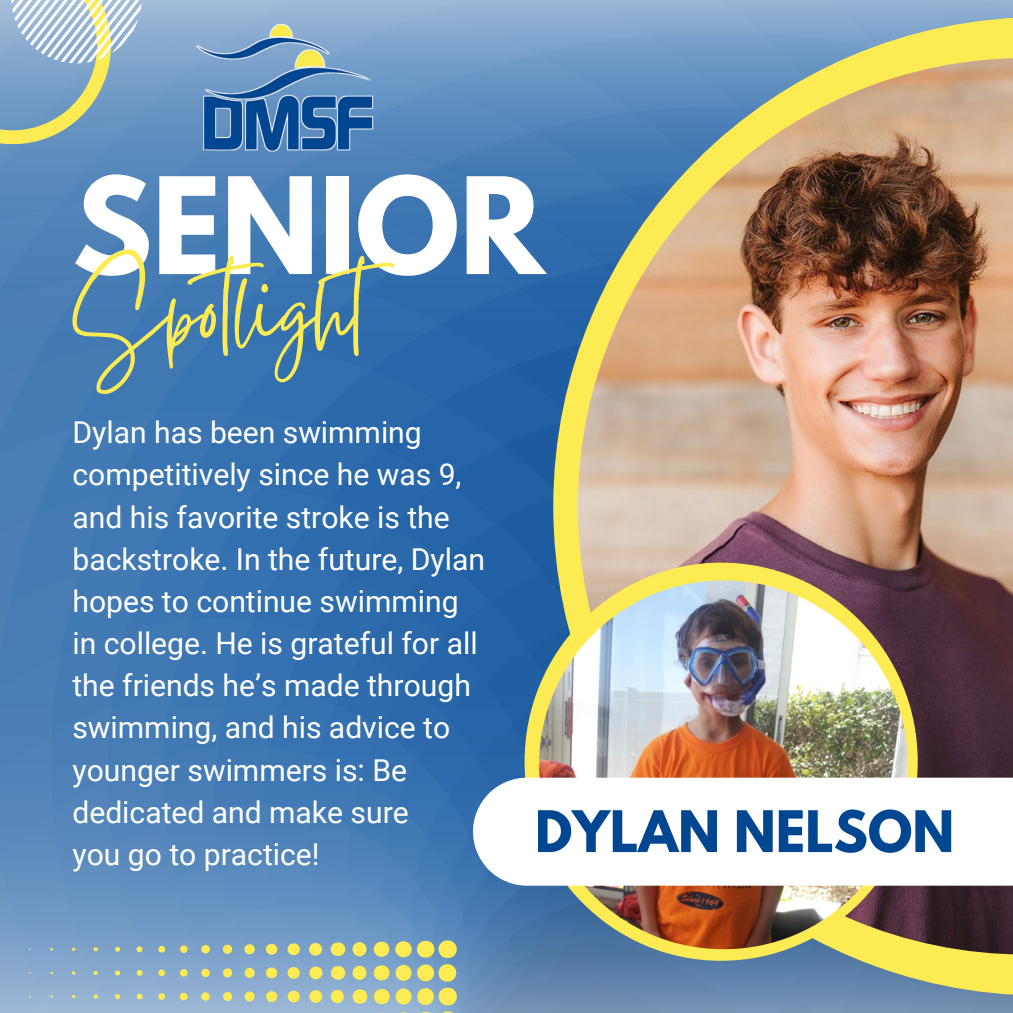
<style>
.page{position:relative;width:1013px;height:1013px;background:#fff}
.page>*{position:absolute;margin:0;border:0;box-sizing:border-box;transform-origin:0 0}
.t1{font:700 118.62px "League Spartan";color:#fff}
.t2{font:118.38px "Gistesy";color:#fceb52}
.t3{font:700 50.75px "League Spartan";color:#014691}
.t4{font:30.12px/42.1px "Roboto";color:#fff}
</style>
<div class="page">
<img style="left:0;top:331px;width:553px;height:367px">
<img style="left:0;top:698px;width:1012px;height:314px">
<img style="left:0;top:0;width:1012px;height:331px">
<svg style="left:553px;top:17px;width:459px;height:978px;background:#86a19d"></svg>
<img style="left:578px;top:58px;width:434px;height:896px">
<svg style="left:93px;top:947px;width:5px;height:4px"></svg>
<svg style="left:115px;top:946px;width:5px;height:5px"></svg>
<svg style="left:137px;top:946px;width:5px;height:6px"></svg>
<svg style="left:158px;top:945px;width:7px;height:7px"></svg>
<svg style="left:180px;top:945px;width:7px;height:7px"></svg>
<svg style="left:201px;top:945px;width:9px;height:8px"></svg>
<svg style="left:223px;top:944px;width:9px;height:9px"></svg>
<svg style="left:244px;top:944px;width:11px;height:10px"></svg>
<svg style="left:266px;top:943px;width:11px;height:11px"></svg>
<svg style="left:287px;top:943px;width:13px;height:12px"></svg>
<svg style="left:309px;top:943px;width:13px;height:12px"></svg>
<svg style="left:331px;top:942px;width:14px;height:14px"></svg>
<svg style="left:352px;top:942px;width:14px;height:14px"></svg>
<svg style="left:374px;top:941px;width:15px;height:15px"></svg>
<svg style="left:395px;top:940px;width:62px;height:18px"></svg>
<svg style="left:94px;top:970px;width:4px;height:4px"></svg>
<svg style="left:115px;top:970px;width:5px;height:5px"></svg>
<svg style="left:137px;top:970px;width:5px;height:5px"></svg>
<svg style="left:158px;top:969px;width:7px;height:7px"></svg>
<svg style="left:180px;top:969px;width:7px;height:7px"></svg>
<svg style="left:201px;top:968px;width:9px;height:9px"></svg>
<svg style="left:223px;top:968px;width:9px;height:9px"></svg>
<svg style="left:244px;top:967px;width:11px;height:10px"></svg>
<svg style="left:266px;top:967px;width:11px;height:11px"></svg>
<svg style="left:287px;top:967px;width:13px;height:11px"></svg>
<svg style="left:309px;top:966px;width:13px;height:13px"></svg>
<svg style="left:331px;top:966px;width:14px;height:13px"></svg>
<svg style="left:352px;top:965px;width:14px;height:15px"></svg>
<svg style="left:374px;top:965px;width:15px;height:15px"></svg>
<svg style="left:395px;top:964px;width:16px;height:16px"></svg>
<svg style="left:417px;top:964px;width:39px;height:17px"></svg>
<svg style="left:72px;top:994px;width:3px;height:4px"></svg>
<svg style="left:94px;top:994px;width:4px;height:4px"></svg>
<svg style="left:115px;top:994px;width:5px;height:5px"></svg>
<svg style="left:137px;top:993px;width:5px;height:6px"></svg>
<svg style="left:158px;top:993px;width:7px;height:6px"></svg>
<svg style="left:180px;top:992px;width:7px;height:8px"></svg>
<svg style="left:201px;top:992px;width:9px;height:8px"></svg>
<svg style="left:223px;top:992px;width:9px;height:9px"></svg>
<svg style="left:244px;top:991px;width:11px;height:10px"></svg>
<svg style="left:266px;top:991px;width:11px;height:10px"></svg>
<svg style="left:288px;top:990px;width:12px;height:12px"></svg>
<svg style="left:309px;top:990px;width:13px;height:12px"></svg>
<svg style="left:331px;top:989px;width:13px;height:14px"></svg>
<svg style="left:353px;top:989px;width:14px;height:14px"></svg>
<svg style="left:374px;top:988px;width:37px;height:16px"></svg>
<svg style="left:417px;top:987px;width:40px;height:18px"></svg>
<svg style="left:374px;top:1012px;width:15px;height:1px"></svg>
<svg style="left:395px;top:1011px;width:62px;height:2px"></svg>
<svg style="left:0;top:0;width:142px;height:144px;background:#9db7c2"></svg>
<img style="left:185px;top:17px;width:207px;height:148px">
<div style="left:524px;top:562px;width:393px;height:398px;background:#fceb52;border-radius:50%"></div>
<img style="left:539px;top:580px;width:368px;height:369px;border-radius:50%">
<div style="left:473px;top:777px;width:539px;height:108px;background:#fff"></div>
<p class="t1" style="left:72px;top:167px;width:473px">SENIOR</p>
<p class="t2" style="left:72px;top:225px;width:357px">Spotlight</p>
<p class="t4" style="left:72px;top:412px;width:414px">Dylan has been swimming competitively since he was 9, and his favorite stroke is the backstroke. In the future, Dylan hopes to continue swimming in college. He is grateful for all the friends he’s made through swimming, and his advice to younger swimmers is: Be dedicated and make sure</p>
<p class="t4" style="left:72px;top:833px;width:249px">you go to practice!</p>
<p class="t3" style="left:535px;top:806px;width:421px">DYLAN NELSON</p>
</div>
